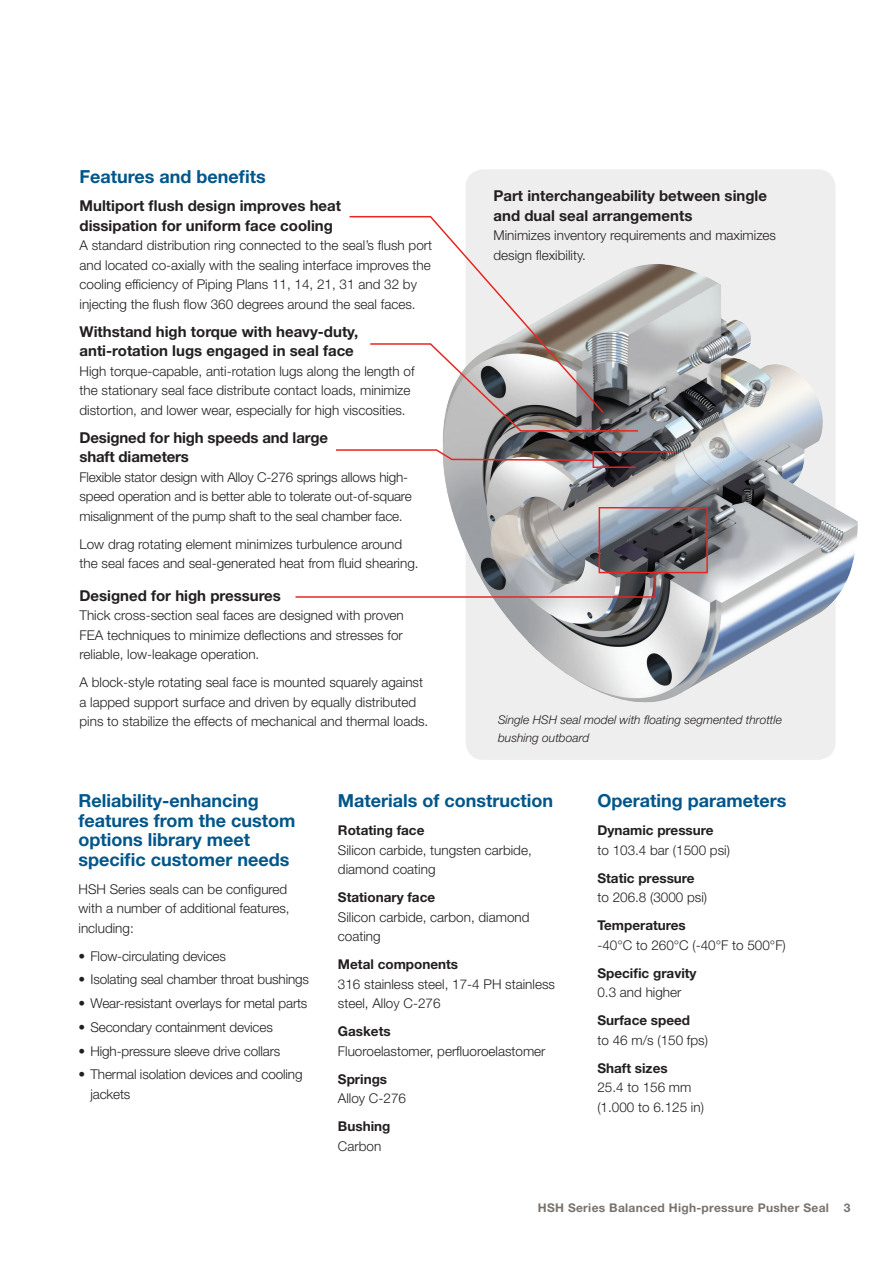
<style>
.page{position:relative;width:893px;height:1263px;background:#fff}
.page>*{position:absolute;margin:0;border:0;box-sizing:border-box;transform-origin:0 0}
.Subhead_Level_1__blu{font:700 18px/19.5px "Helvetica Neue LT Std";color:#00568a}
.Subhead_Level_2__bla{font:700 15px/19.5px "Helvetica Neue LT Std";color:#231f20}
.Body_copy{font:300 13.5px/19.5px "Helvetica Neue LT Std";color:#231f20}
.Body_copy-2{font:700 13.5px/19.5px "Helvetica Neue LT Std";color:#231f20}
.t1{font:italic 300 12px/18px "Helvetica Neue LT Std";color:#231f20}
.t2{font:700 12px "Helvetica Neue LT Std";letter-spacing:.025em;color:#79716c}
.s1{font-weight:700}
.s2{font-weight:300}
</style>
<div class="page">
<div style="left:466px;top:169px;width:369px;height:591px;background:#efeeee;border-radius:18px"></div>
<img style="left:442px;top:264px;width:416px;height:439px">
<div style="left:599px;top:507px;width:109px;height:66px;border:2px solid #e72621"></div>
<svg style="left:349px;top:215px;width:256px;height:127px"></svg>
<svg style="left:370px;top:342px;width:269px;height:90px"></svg>
<svg style="left:336px;top:448px;width:341px;height:21px"></svg>
<svg style="left:295px;top:573px;width:362px;height:25px"></svg>
<p class="Subhead_Level_1__blu" style="left:80px;top:167px;width:188px">Features and benefits</p>
<p class="Subhead_Level_2__bla" style="left:80px;top:196px;width:263px">Multiport flush design improves heat dissipation for uniform face cooling</p>
<p class="Body_copy" style="left:80px;top:236px;width:354px">A standard distribution ring connected to the seal’s flush port and located co-axially with the sealing interface improves the cooling efficiency of Piping Plans 11, 14, 21, 31 and 32 by injecting the flush flow 360 degrees around the seal faces.</p>
<p class="Subhead_Level_2__bla" style="left:80px;top:321px;width:280px">Withstand high torque with heavy-duty, anti-rotation lugs engaged in seal face</p>
<p class="Body_copy" style="left:80px;top:361px;width:337px">High torque-capable, anti-rotation lugs along the length of the stationary seal face distribute contact loads, minimize distortion, and lower wear, especially for high viscosities.</p>
<p class="Subhead_Level_2__bla" style="left:80px;top:427px;width:250px">Designed for high speeds and large shaft diameters</p>
<p class="Body_copy" style="left:80px;top:467px;width:334px">Flexible stator design with Alloy C-276 springs allows high&shy;speed operation and is better able to tolerate out-of-square misalignment of the pump shaft to the seal chamber face.</p>
<p class="Body_copy" style="left:80px;top:534px;width:341px">Low drag rotating element minimizes turbulence around the seal faces and seal-generated heat from fluid shearing.</p>
<p class="Subhead_Level_2__bla" style="left:80px;top:585px;width:203px">Designed for high pressures</p>
<p class="Body_copy" style="left:80px;top:606px;width:326px;text-align:justify">Thick cross-section seal faces are designed with proven FEA techniques to minimize deflections and stresses for reliable, low-leakage operation.</p>
<p class="Body_copy" style="left:80px;top:673px;width:350px">A block-style rotating seal face is mounted squarely against a lapped support surface and driven by equally distributed pins to stabilize the effects of mechanical and thermal loads.</p>
<p class="Subhead_Level_2__bla" style="left:494px;top:186px;width:275px">Part interchangeability between single and dual seal arrangements</p>
<p class="Body_copy" style="left:494px;top:225px;width:284px">Minimizes inventory requirements and maximizes design flexibility.</p>
<p class="t1" style="left:498px;top:710px;width:285px">Single HSH seal model with floating segmented throttle bushing outboard</p>
<p class="Subhead_Level_1__blu" style="left:79px;top:790px;width:218px">Reliability-enhancing features from the custom options library meet specific customer needs</p>
<p class="Body_copy" style="left:79px;top:879px;width:213px">HSH Series seals can be configured with a number of additional features, including:</p>
<p class="Body_copy" style="left:79px;top:946px;width:149px">• Flow-circulating devices</p>
<p class="Body_copy" style="left:79px;top:969px;width:232px">• Isolating seal chamber throat bushings</p>
<p class="Body_copy" style="left:79px;top:993px;width:230px">• Wear-resistant overlays for metal parts</p>
<p class="Body_copy" style="left:79px;top:1017px;width:196px">• Secondary containment devices</p>
<p class="Body_copy" style="left:79px;top:1041px;width:203px">• High-pressure sleeve drive collars</p>
<p class="Body_copy" style="left:91px;top:1064px;width:213px;text-indent:-12px">• Thermal isolation devices and cooling jackets</p>
<p class="Subhead_Level_1__blu" style="left:338px;top:790px;width:217px">Materials of construction</p>
<p class="Body_copy" style="left:338px;top:820px;width:195px"><span class="s1">Rotating face<br></span>Silicon carbide, tungsten carbide, diamond coating</p>
<p class="Body_copy" style="left:338px;top:887px;width:193px"><span class="s1">Stationary face<br></span>Silicon carbide, carbon, diamond coating</p>
<p class="Body_copy" style="left:338px;top:954px;width:219px"><span class="s1">Metal components<br></span>316 stainless steel, 17-4 PH stainless steel, Alloy C-276</p>
<p class="Body_copy" style="left:338px;top:1021px;width:209px"><span class="s1">Gaskets<br></span>Fluoroelastomer, perfluoroelastomer</p>
<p class="Body_copy" style="left:338px;top:1069px;width:70px"><span class="s1">Springs<br></span>Alloy C-276</p>
<p class="Body_copy-2" style="left:338px;top:1116px;width:54px">Bushing<br><span class="s2">Carbon</span></p>
<p class="Subhead_Level_1__blu" style="left:597px;top:790px;width:190px">Operating parameters</p>
<p class="Body_copy" style="left:597px;top:820px;width:134px"><span class="s1">Dynamic pressure<br></span>to 103.4 bar (1500 psi)</p>
<p class="Body_copy" style="left:597px;top:868px;width:111px"><span class="s1">Static pressure </span>to 206.8 (3000 psi)</p>
<p class="Body_copy" style="left:597px;top:915px;width:190px"><span class="s1">Temperatures<br></span>-40°C to 260°C (-40°F to 500°F)</p>
<p class="Body_copy-2" style="left:597px;top:963px;width:101px">Specific gravity<br><span class="s2">0.3 and higher</span></p>
<p class="Body_copy" style="left:597px;top:1010px;width:112px"><span class="s1">Surface speed<br></span>to 46 m/s (150 fps)</p>
<p class="Body_copy" style="left:597px;top:1058px;width:108px"><span class="s1">Shaft sizes<br></span>25.4 to 156 mm (1.000 to 6.125 in)</p>
<p class="t2" style="left:538px;top:1201px;width:314px">HSH Series Balanced High-pressure Pusher Seal 3</p>
</div>
